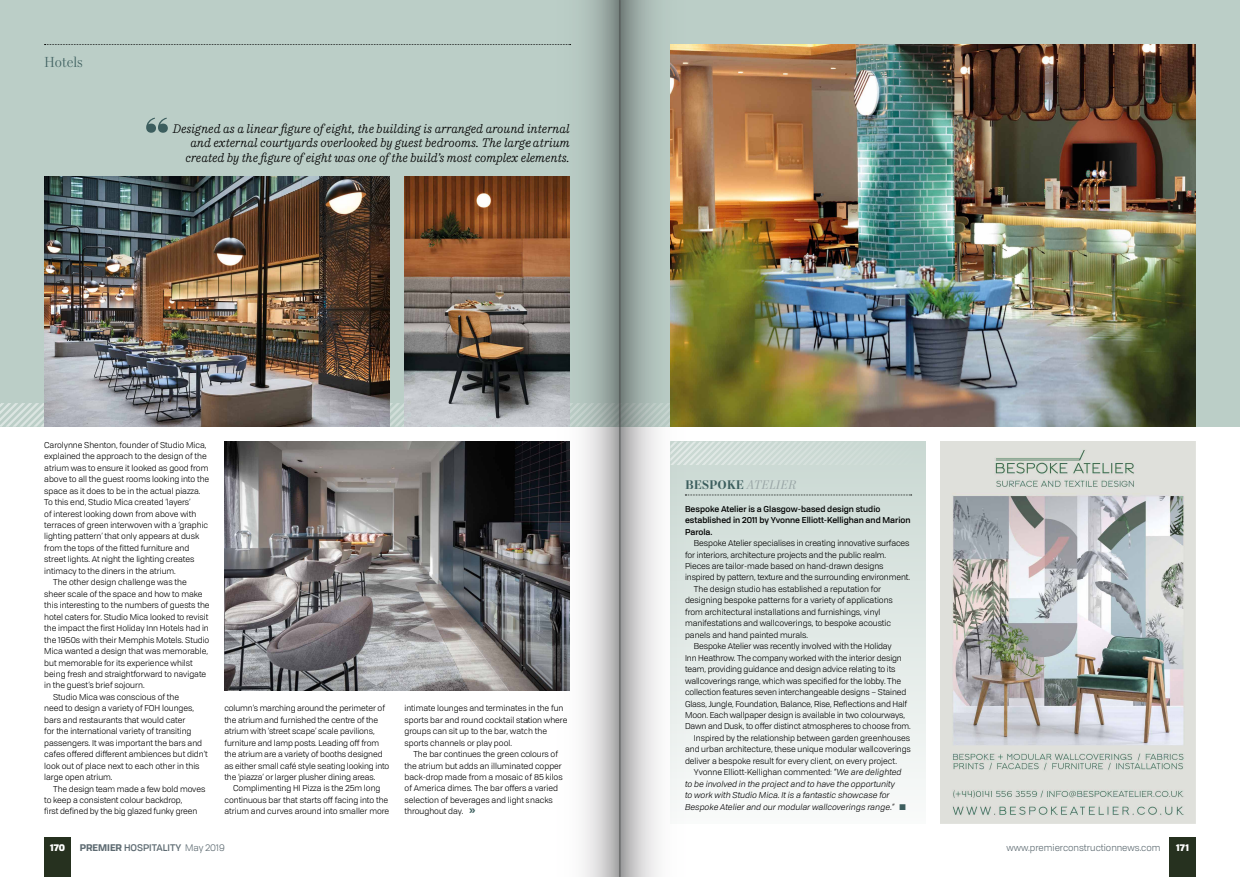
<style>
.page{position:relative;width:1240px;height:877px;background:#fff}
.page>*{position:absolute;margin:0;border:0;box-sizing:border-box;transform-origin:0 0}
.t1{font:300 14.57px "Mort Modern 07";letter-spacing:-.005em;color:#3c5e5e}
.t2{font:italic 300 12.5px/14.6px "Mort Modern 23 Text";color:#000;text-align:right}
.t3{font:600 12.5px "Mort Modern 10";color:#3c5e5e}
.t4{font:9.38px "Tofino";color:#5e6b72}
.t5{font:500 9.38px "Tofino";color:#5e6b72}
.t6{font:900 9.38px "Tofino";color:#fff}
.t7{font:8.32px/11.4px "Tofino";color:#000}
.t8{font:italic 8.32px "Tofino";color:#000}
.t9{font:500 8.32px/11.4px "Tofino";color:#000}
.s1{font-weight:500;font-size:12.5px;color:#3c5e5e}
.s2{font-family:"Mort Modern 08";font-weight:400;font-style:italic;color:#97a3a4}
.s3{font-style:italic}
.s4{color:#3c5e5e}
.s5{font-weight:700}
.s6{font-weight:400}
</style>
<div class="page">
<div style="left:44px;top:837px;width:27px;height:40px;background:#26311f"></div>
<div style="left:1169px;top:837px;width:27px;height:40px;background:#26311f"></div>
<div style="left:0;top:0;width:1240px;height:427px;background:#bbcec7"></div>
<svg style="left:0;top:403px;width:405px;height:24px"></svg>
<div style="left:670px;top:441px;width:256px;height:383px;background:linear-gradient(to bottom,#c9d8d2,#f9fbfa)"></div>
<svg style="left:713px;top:495px;width:199px;height:1px"></svg>
<svg style="left:713px;top:441px;width:213px;height:24px;background:#cedbd6"></svg>
<svg style="left:45px;top:44px;width:483px;height:1px"></svg>
<svg style="left:146px;top:118px;width:22px;height:15px"></svg>
<img style="left:44px;top:177px;width:346px;height:250px">
<img style="left:405px;top:177px;width:123px;height:250px">
<img style="left:940px;top:441px;width:256px;height:383px">
<img style="left:713px;top:44px;width:483px;height:383px">
<img style="left:224px;top:441px;width:304px;height:249px">
<svg style="left:528px;top:0;width:92px;height:877px"></svg>
<svg style="left:622px;top:2px;width:89px;height:873px"></svg>
<div style="left:620px;top:0;width:93px;height:877px;border:1px solid #fff"></div>
<hr style="left:620px;top:0;width:1px;height:877px;background:#515252">
<h1 class="t1" style="left:44px;top:54px;width:40px">Hotels</h1>
<h2 class="t2" style="left:173px;top:121px;width:399px">Designed as a linear figure of eight, the building is arranged around internal and external courtyards overlooked by guest bedrooms. The large atrium created by the figure of eight was one of the build’s most complex elements.</h2>
<p class="t7" style="left:44px;top:439px;width:164px">Carolynne Shenton, founder of Studio Mica,</p>
<p class="t7" style="left:44px;top:450px;width:164px">explained the approach to the design of the</p>
<p class="t7" style="left:44px;top:461px;width:166px">atrium was to ensure it looked as good from</p>
<p class="t7" style="left:44px;top:473px;width:167px">above to all the guest rooms looking into the</p>
<p class="t7" style="left:44px;top:484px;width:158px">space as it does to be in the actual piazza.</p>
<p class="t7" style="left:44px;top:496px;width:148px">To this end, Studio Mica created ‘layers’</p>
<p class="t7" style="left:44px;top:507px;width:153px">of interest looking down from above with</p>
<p class="t7" style="left:44px;top:519px;width:165px">terraces of green interwoven with a ‘graphic</p>
<p class="t7" style="left:44px;top:530px;width:156px">lighting pattern’ that only appears at dusk</p>
<p class="t7" style="left:44px;top:542px;width:146px">from the tops of the fitted furniture and</p>
<p class="t7" style="left:44px;top:553px;width:152px">street lights. At night the lighting creates</p>
<p class="t7" style="left:44px;top:565px;width:133px">intimacy to the diners in the atrium.</p>
<p class="t7" style="left:53px;top:576px;width:135px">The other design challenge was the</p>
<p class="t7" style="left:44px;top:588px;width:160px">sheer scale of the space and how to make</p>
<p class="t7" style="left:44px;top:599px;width:167px">this interesting to the numbers of guests the</p>
<p class="t7" style="left:44px;top:610px;width:166px">hotel caters for. Studio Mica looked to revisit</p>
<p class="t7" style="left:44px;top:622px;width:166px">the impact the first Holiday Inn Hotels had in</p>
<p class="t7" style="left:44px;top:633px;width:167px">the 1950s with their Memphis Motels. Studio</p>
<p class="t7" style="left:44px;top:645px;width:165px">Mica wanted a design that was memorable,</p>
<p class="t7" style="left:44px;top:656px;width:150px">but memorable for its experience whilst</p>
<p class="t7" style="left:44px;top:668px;width:164px">being fresh and straightforward to navigate</p>
<p class="t7" style="left:44px;top:679px;width:102px">in the guest’s brief sojourn.</p>
<p class="t7" style="left:53px;top:691px;width:127px">Studio Mica was conscious of the</p>
<p class="t7" style="left:44px;top:702px;width:151px">need to design a variety of FOH lounges,</p>
<p class="t7" style="left:44px;top:714px;width:143px">bars and restaurants that would cater</p>
<p class="t7" style="left:44px;top:725px;width:149px">for the international variety of transiting</p>
<p class="t7" style="left:44px;top:736px;width:159px">passengers. It was important the bars and</p>
<p class="t7" style="left:44px;top:748px;width:165px">cafes offered different ambiences but didn’t</p>
<p class="t7" style="left:44px;top:759px;width:157px">look out of place next to each other in this</p>
<p class="t7" style="left:44px;top:771px;width:70px">large open atrium.</p>
<p class="t7" style="left:53px;top:782px;width:154px">The design team made a few bold moves</p>
<p class="t7" style="left:44px;top:794px;width:140px">to keep a consistent colour backdrop,</p>
<p class="t7" style="left:44px;top:805px;width:155px">first defined by the big glazed funky green</p>
<p class="t7" style="left:224px;top:702px;width:167px">column’s marching around the perimeter of the atrium and furnished the centre of the atrium with ‘street scape’ scale pavilions, furniture and lamp posts. Leading off from the atrium are a variety of booths designed as either small café style seating looking into the ‘piazza’ or larger plusher dining areas.</p>
<p class="t7" style="left:224px;top:782px;width:166px;text-align:center">Complimenting HI Pizza is the 25m long continuous bar that starts off facing into the atrium and curves around into smaller more</p>
<p class="t7" style="left:405px;top:702px;width:164px">intimate lounges and terminates in the fun sports bar and round cocktail station where groups can sit up to the bar, watch the sports channels or play pool.</p>
<p class="t7" style="left:405px;top:748px;width:160px;text-indent:9px">The bar continues the green colours of the atrium but adds an illuminated copper back-drop made from a mosaic of 85 kilos of America dimes. The bar offers a varied selection of beverages and light snacks throughout day. <span class="s1">»</span></p>
<h2 class="t3" style="left:685px;top:476px;width:112px">BESPOKE <span class="s2">ATELIER</span></h2>
<p class="t9" style="left:685px;top:502px;width:227px">Bespoke Atelier is a Glasgow-based design studio established in 2011 by Yvonne Elliott-Kellighan and Marion<br>Parola.</p>
<p class="t7" style="left:694px;top:537px;width:217px">Bespoke Atelier specialises in creating innovative surfaces</p>
<p class="t7" style="left:685px;top:548px;width:203px">for interiors, architecture projects and the public realm.</p>
<p class="t7" style="left:685px;top:560px;width:200px">Pieces are tailor-made based on hand-drawn designs</p>
<p class="t7" style="left:685px;top:571px;width:227px">inspired by pattern, texture and the surrounding environment.</p>
<p class="t7" style="left:694px;top:583px;width:189px">The design studio has established a reputation for</p>
<p class="t7" style="left:685px;top:594px;width:209px">designing bespoke patterns for a variety of applications</p>
<p class="t7" style="left:685px;top:606px;width:197px">from architectural installations and furnishings, vinyl</p>
<p class="t7" style="left:685px;top:617px;width:208px">manifestations and wallcoverings, to bespoke acoustic</p>
<p class="t7" style="left:685px;top:629px;width:124px">panels and hand painted murals.</p>
<p class="t7" style="left:694px;top:640px;width:199px">Bespoke Atelier was recently involved with the Holiday</p>
<p class="t7" style="left:685px;top:651px;width:218px">Inn Heathrow. The company worked with the interior design</p>
<p class="t7" style="left:685px;top:663px;width:212px">team, providing guidance and design advice relating to its</p>
<p class="t7" style="left:685px;top:674px;width:218px">wallcoverings range, which was specified for the lobby. The</p>
<p class="t7" style="left:685px;top:686px;width:223px">collection features seven interchangeable designs – Stained</p>
<p class="t7" style="left:685px;top:697px;width:224px">Glass, Jungle, Foundation, Balance, Rise, Reflections and Half</p>
<p class="t7" style="left:685px;top:709px;width:222px">Moon. Each wallpaper design is available in two colourways,</p>
<p class="t7" style="left:685px;top:720px;width:227px">Dawn and Dusk, to offer distinct atmospheres to choose from.</p>
<p class="t7" style="left:694px;top:732px;width:218px">Inspired by the relationship between garden greenhouses</p>
<p class="t7" style="left:685px;top:743px;width:227px">and urban architecture, these unique modular wallcoverings</p>
<p class="t7" style="left:685px;top:755px;width:213px">deliver a bespoke result for every client, on every project.</p>
<p class="t7" style="left:694px;top:766px;width:209px">Yvonne Elliott-Kellighan commented: <span class="s3">“We are delighted</span></p>
<p class="t8" style="left:685px;top:778px;width:211px">to be involved in the project and to have the opportunity</p>
<p class="t8" style="left:685px;top:789px;width:206px">to work with Studio Mica. It is a fantastic showcase for</p>
<p class="t8" style="left:685px;top:801px;width:222px">Bespoke Atelier and our modular wallcoverings range.” <span class="s4">■</span></p>
<p class="t6" style="left:50px;top:840px;width:17px">170</p>
<p class="t5" style="left:80px;top:841px;width:147px"><span class="s5">PREMIER</span> HOSPITALITY <span class="s6">May 2019</span></p>
<p class="t4" style="left:1007px;top:841px;width:155px">www.premierconstructionnews.com</p>
<p class="t6" style="left:1176px;top:840px;width:14px">171</p>
</div>
